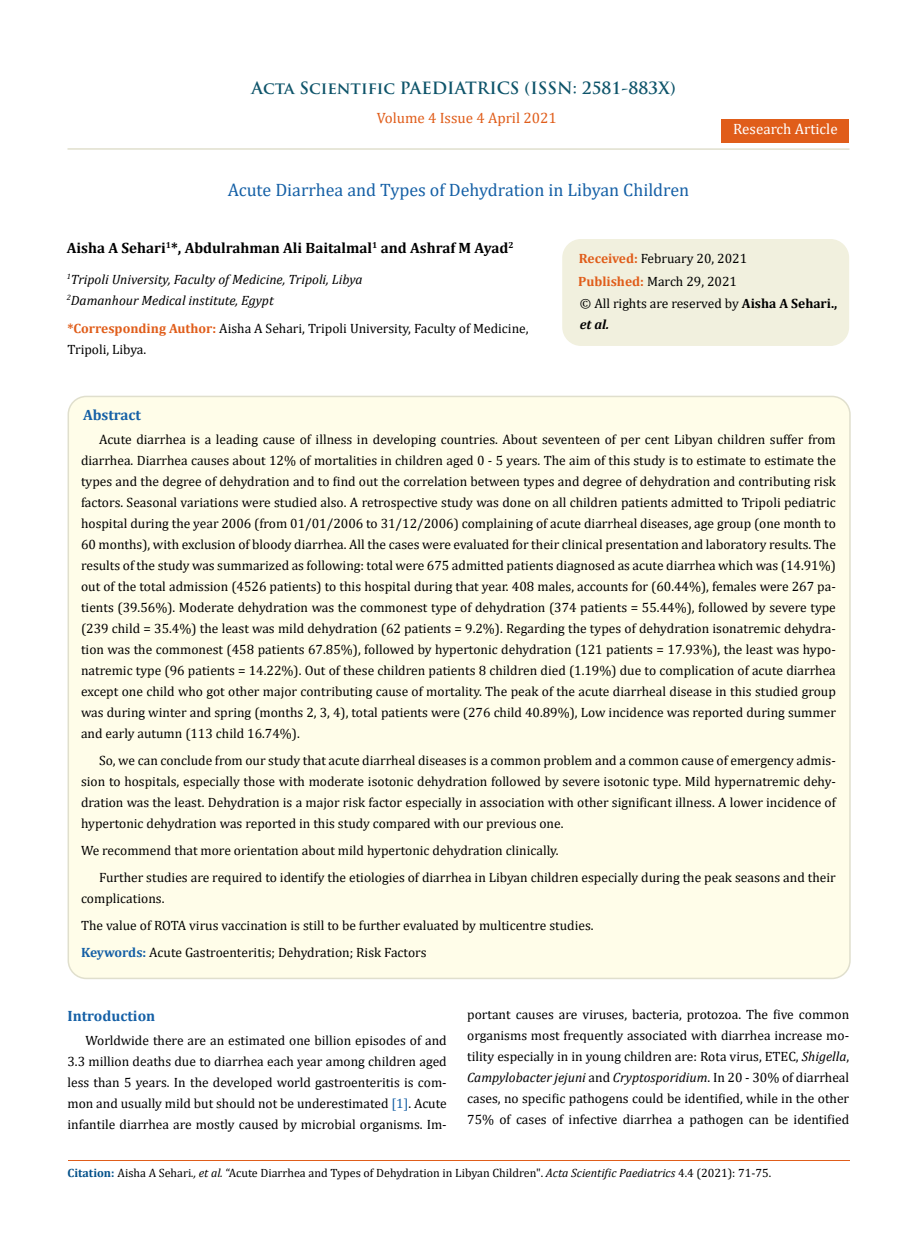
<style>
.page{position:relative;width:917px;height:1260px;background:#fff}
.page>*{position:absolute;margin:0;border:0;box-sizing:border-box;transform-origin:0 0}
.t1{font:18px "Cambria";color:#1560a6}
.t2{font:700 16.5px "Trajan Pro";color:#0e546a}
.t3{font:700 15px "Cambria";color:#000}
.t4{font:15px "Cambria";color:#e05d1a}
.t5{font:700 15px "Cambria";color:#1560a6}
.t6{font:15px "Cambria";color:#fff}
.t7{font:13.5px/21px "Cambria";color:#000}
.t8{font:italic 13.5px/21px "Cambria";color:#000}
.t9{font:12px "Cambria";color:#000}
.s1{font-weight:700;color:#e05d1a}
.s2{font-weight:700}
.s3{font-weight:700;font-style:italic}
.s4{font-weight:700;color:#1560a6}
.s5{color:#1560a6}
.s6{font-style:italic}
.s7{font-weight:700;color:#035089}
</style>
<div class="page">
<div style="left:721px;top:119px;width:128px;height:23px;background:#e05d1a"></div>
<div style="left:563px;top:240px;width:285px;height:105px;background:#f1f0de;border-radius:18px"></div>
<div style="left:562px;top:239px;width:287px;height:107px;border:2px solid #f1f0de;border-radius:18px"></div>
<div style="left:68px;top:396px;width:782px;height:582px;background:#fffde9;border-radius:18px"></div>
<hr style="left:68px;top:1160px;width:781px;height:1px;background:#e05d1a">
<hr style="left:67px;top:148px;width:782px;height:2px;background:#e0dfcd">
<p class="t2" style="left:252px;top:77px;width:425px">Acta Scientific PAEDIATRICS (ISSN: 2581-883X)</p>
<p class="t4" style="left:376px;top:109px;width:182px">Volume 4 Issue 4 April 2021</p>
<h1 class="t1" style="left:228px;top:180px;width:463px">Acute Diarrhea and Types of Dehydration in Libyan Children</h1>
<p class="t6" style="left:733px;top:120px;width:106px">Research Article</p>
<p class="t3" style="left:67px;top:237px;width:448px">Aisha A Sehari<sup>1</sup>*, Abdulrahman Ali Baitalmal<sup>1</sup> and Ashraf M Ayad<sup>2</sup></p>
<p class="t8" style="left:67px;top:268px;width:297px"><sup>1</sup>Tripoli University, Faculty of Medicine, Tripoli, Libya<br><sup>2</sup>Damanhour Medical institute, Egypt</p>
<p class="t7" style="left:68px;top:318px;width:462px"><span class="s1">*Corresponding Author:</span> Aisha A Sehari, Tripoli University, Faculty of Medicine,<br>Tripoli, Libya.</p>
<p class="t7" style="left:578px;top:247px;width:171px;line-height:23px"><span class="s1">Received:</span> February 20, 2021<br><span class="s1">Published:</span> March 29, 2021</p>
<p class="t7" style="left:580px;top:292px;width:259px">© All rights are reserved by <span class="s2">Aisha A Sehari., </span><span class="s3">et al.</span></p>
<p class="t5" style="left:83px;top:404px;width:60px">Abstract</p>
<p class="t7" style="left:81px;top:429px;width:756px;text-align:justify;text-indent:18px">Acute diarrhea is a leading cause of illness in developing countries. About seventeen of per cent Libyan children suffer from diarrhea. Diarrhea causes about 12% of mortalities in children aged 0 - 5 years. The aim of this study is to estimate to estimate the types and the degree of dehydration and to find out the correlation between types and degree of dehydration and contributing risk factors. Seasonal variations were studied also. A retrospective study was done on all children patients admitted to Tripoli pediatric hospital during the year 2006 (from 01/01/2006 to 31/12/2006) complaining of acute diarrheal diseases, age group (one month to 60 months), with exclusion of bloody diarrhea. All the cases were evaluated for their clinical presentation and laboratory results. The results of the study was summarized as following: total were 675 admitted patients diagnosed as acute diarrhea which was (14.91%) out of the total admission (4526 patients) to this hospital during that year. 408 males, accounts for (60.44%), females were 267 pa&shy;tients (39.56%). Moderate dehydration was the commonest type of dehydration (374 patients = 55.44%), followed by severe type (239 child = 35.4%) the least was mild dehydration (62 patients = 9.2%). Regarding the types of dehydration isonatremic dehydra&shy;tion was the commonest (458 patients 67.85%), followed by hypertonic dehydration (121 patients = 17.93%), the least was hypo&shy;natremic type (96 patients = 14.22%). Out of these children patients 8 children died (1.19%) due to complication of acute diarrhea except one child who got other major contributing cause of mortality. The peak of the acute diarrheal disease in this studied group was during winter and spring (months 2, 3, 4), total patients were (276 child 40.89%), Low incidence was reported during summer and early autumn (113 child 16.74%).</p>
<p class="t7" style="left:81px;top:750px;width:756px;text-align:justify;text-indent:18px">So, we can conclude from our study that acute diarrheal diseases is a common problem and a common cause of emergency admis&shy;sion to hospitals, especially those with moderate isotonic dehydration followed by severe isotonic type. Mild hypernatremic dehy&shy;dration was the least. Dehydration is a major risk factor especially in association with other significant illness. A lower incidence of hypertonic dehydration was reported in this study compared with our previous one.</p>
<p class="t7" style="left:99px;top:837px;width:738px;line-height:27px;text-indent:-18px">We recommend that more orientation about mild hypertonic dehydration clinically.<br>Further studies are required to identify the etiologies of diarrhea in Libyan children especially during the peak seasons and their</p>
<p class="t7" style="left:81px;top:885px;width:514px;line-height:27px">complications.<br>The value of ROTA virus vaccination is still to be further evaluated by multicentre studies.<br><span class="s4">Keywords:</span> Acute Gastroenteritis; Dehydration; Risk Factors</p>
<p class="t5" style="left:67px;top:1005px;width:89px">Introduction</p>
<p class="t7" style="left:67px;top:1030px;width:381px;text-align:justify;text-indent:18px">Worldwide there are an estimated one billion episodes of and 3.3 million deaths due to diarrhea each year among children aged less than 5 years. In the developed world gastroenteritis is com&shy;mon and usually mild but should not be underestimated <span class="s5">[1]</span>. Acute infantile diarrhea are mostly caused by microbial organisms. Im-</p>
<p class="t7" style="left:467px;top:1004px;width:383px;text-align:justify">portant causes are viruses, bacteria, protozoa. The five common organisms most frequently associated with diarrhea increase mo&shy;tility especially in in young children are: Rota virus, ETEC, <span class="s6">Shigella</span>, <span class="s6">Campylobacter jejuni</span> and <span class="s6">Cryptosporidium</span>. In 20 - 30% of diarrheal cases, no specific pathogens could be identified, while in the other 75% of cases of infective diarrhea a pathogen can be identified</p>
<p class="t9" style="left:68px;top:1166px;width:705px"><span class="s7">Citation:</span> Aisha A Sehari<span class="s6">., et al.</span> “Acute Diarrhea and Types of Dehydration in Libyan Children". <span class="s6">Acta Scientific Paediatrics</span> 4.4 (2021): 71-75.</p>
</div>
